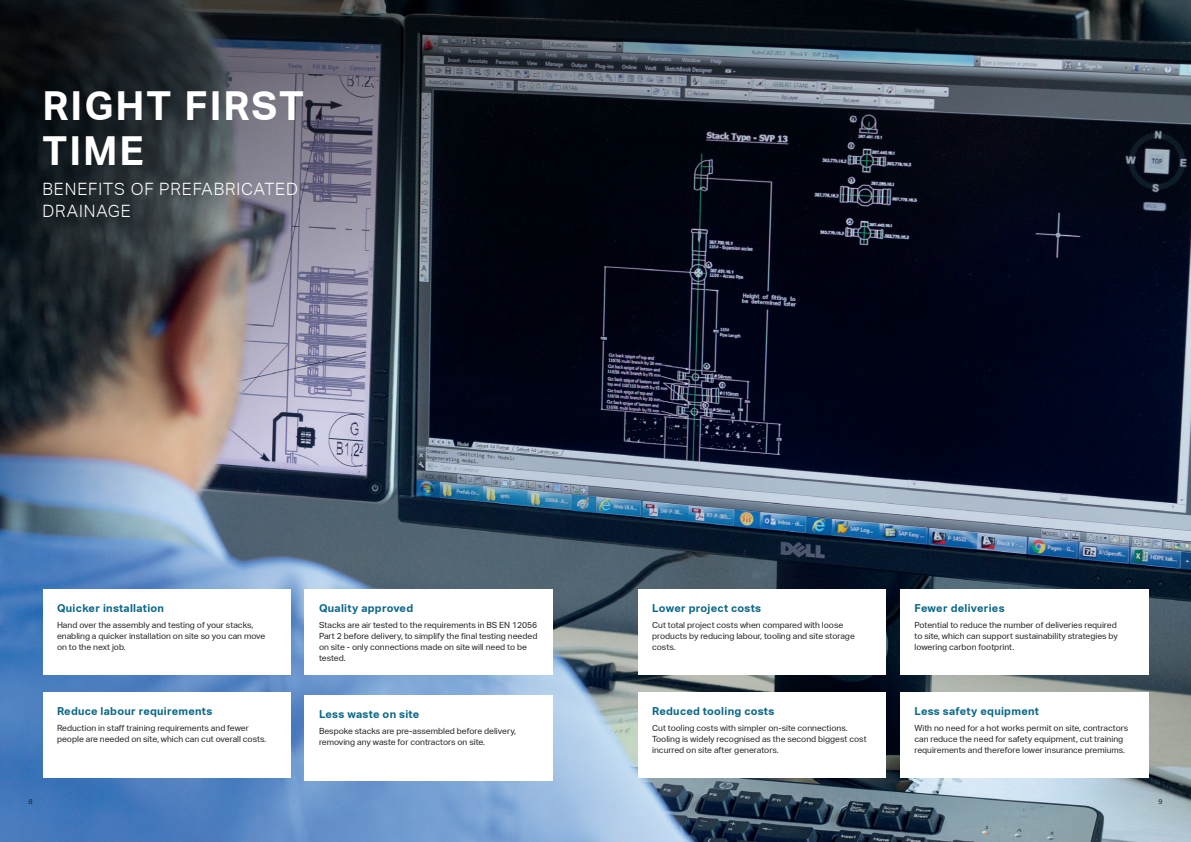
<style>
.page{position:relative;width:1191px;height:842px;background:#fff}
.page>*{position:absolute;margin:0;border:0;box-sizing:border-box;transform-origin:0 0}
.t1{font:700 40px/45px "Aktiv Grotesk Geberit";letter-spacing:.05em;color:#fff}
.t2{font:300 17px/22px "Aktiv Grotesk Geberit";letter-spacing:.05em;color:#fff}
.t3{font:700 11px "Aktiv Grotesk Geberit";letter-spacing:.025em;color:#096787}
.t4{font:8.5px/11px "Aktiv Grotesk Geberit";color:#231f20}
.t5{font:7px "Aktiv Grotesk Geberit";color:#231f20}
</style>
<div class="page">
<img style="left:0;top:590px;width:1191px;height:252px">
<img style="left:0;top:0;width:1191px;height:590px">
<div style="left:43px;top:590px;width:248px;height:85px;background:#fff"></div>
<div style="left:305px;top:590px;width:248px;height:85px;background:#fff"></div>
<div style="left:43px;top:693px;width:248px;height:85px;background:#fff"></div>
<div style="left:638px;top:590px;width:248px;height:85px;background:#fff"></div>
<div style="left:900px;top:590px;width:248px;height:85px;background:#fff"></div>
<div style="left:305px;top:695px;width:248px;height:85px;background:#fff"></div>
<div style="left:638px;top:693px;width:248px;height:85px;background:#fff"></div>
<div style="left:900px;top:693px;width:248px;height:85px;background:#fff"></div>
<p class="t1" style="left:43px;top:83px;width:263px">RIGHT FIRST<br>TIME</p>
<p class="t2" style="left:43px;top:178px;width:257px">BENEFITS OF PREFABRICATED<br>DRAINAGE</p>
<p class="t3" style="left:57px;top:601px;width:109px">Quicker installation</p>
<p class="t4" style="left:57px;top:620px;width:210px">Hand over the assembly and testing of your stacks, enabling a quicker installation on site so you can move on to the next job.</p>
<p class="t3" style="left:57px;top:704px;width:157px">Reduce labour requirements</p>
<p class="t4" style="left:57px;top:723px;width:211px">Reduction in staff training requirements and fewer people are needed on site, which can cut overall costs.</p>
<p class="t3" style="left:319px;top:601px;width:96px">Quality approved</p>
<p class="t4" style="left:319px;top:620px;width:220px">Stacks are air tested to the requirements in BS EN 12056<br>Part 2 before delivery, to simplify the final testing needed on site - only connections made on site will need to be tested.</p>
<p class="t3" style="left:319px;top:707px;width:102px">Less waste on site</p>
<p class="t4" style="left:319px;top:726px;width:198px">Bespoke stacks are pre-assembled before delivery, removing any waste for contractors on site.</p>
<p class="t3" style="left:652px;top:601px;width:110px">Lower project costs</p>
<p class="t4" style="left:652px;top:620px;width:204px">Cut total project costs when compared with loose products by reducing labour, tooling and site storage costs.</p>
<p class="t3" style="left:652px;top:704px;width:124px">Reduced tooling costs</p>
<p class="t4" style="left:652px;top:723px;width:216px">Cut tooling costs with simpler on-site connections.<br>Tooling is widely recognised as the second biggest cost incurred on site after generators.</p>
<p class="t3" style="left:914px;top:601px;width:92px">Fewer deliveries</p>
<p class="t4" style="left:914px;top:620px;width:205px">Potential to reduce the number of deliveries required to site, which can support sustainability strategies by lowering carbon footprint.</p>
<p class="t3" style="left:914px;top:704px;width:126px">Less safety equipment</p>
<p class="t4" style="left:914px;top:723px;width:215px">With no need for a hot works permit on site, contractors can reduce the need for safety equipment, cut training requirements and therefore lower insurance premiums.</p>
<p class="t5" style="left:28px;top:798px;width:6px">8</p>
<p class="t5" style="left:1158px;top:798px;width:6px">9</p>
</div>
